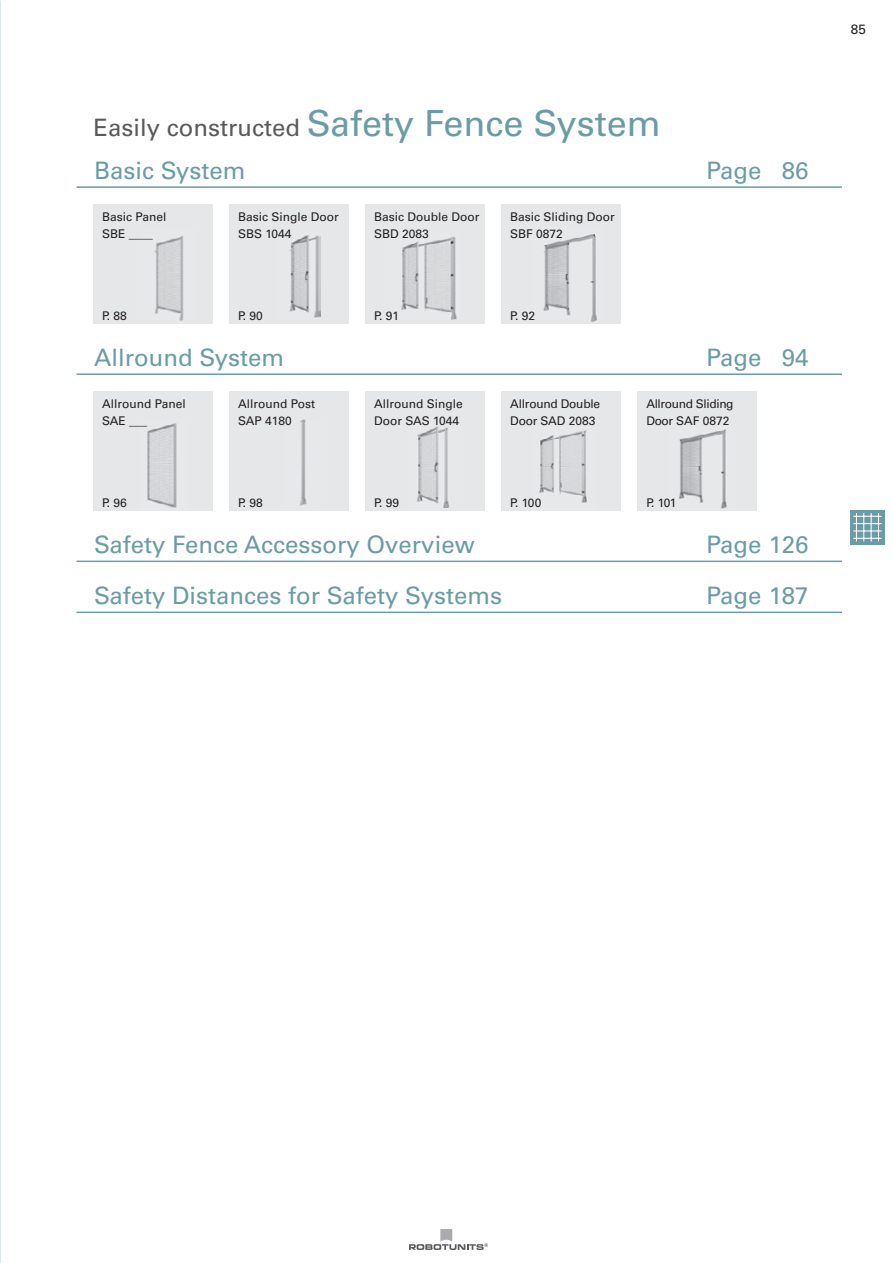
<style>
.page{position:relative;width:893px;height:1263px;background:#fff}
.page>*{position:absolute;margin:0;border:0;box-sizing:border-box;transform-origin:0 0}
.t1{font:24px "Univers LT Std";color:#6b9ca6}
.t2{font:24px/42.5px "Univers LT Std";color:#5a5a5d}
.t3{font:13.5px "Univers LT Std";color:#231f20}
.t4{font:12px/17px "Univers LT Std";color:#231f20}
.t5{font:12px/17px "Univers LT Std";letter-spacing:-.03em;color:#231f20}
.t6{font:12px/17px "Univers LT Std";letter-spacing:-.02em;color:#231f20}
.s1{font-size:36px;color:#6b9ca6}
.s2{color:#6b9ca6}
</style>
<div class="page">
<svg style="left:409px;top:1229px;width:79px;height:21px"></svg>
<img style="left:0;top:306px;width:1px;height:306px">
<img style="left:0;top:918px;width:1px;height:307px">
<div style="left:850px;top:510px;width:34px;height:34px;background:#6b9ca6"></div>
<svg style="left:853px;top:513px;width:29px;height:28px"></svg>
<div style="left:94px;top:204px;width:119px;height:119px;background:#e6e7e9"></div>
<div style="left:94px;top:391px;width:119px;height:119px;background:#e6e7e9"></div>
<div style="left:366px;top:204px;width:119px;height:119px;background:#e6e7e9"></div>
<div style="left:502px;top:391px;width:119px;height:119px;background:#e6e7e9"></div>
<div style="left:230px;top:204px;width:119px;height:119px;background:#e6e7e9"></div>
<div style="left:366px;top:391px;width:119px;height:119px;background:#e6e7e9"></div>
<div style="left:230px;top:391px;width:119px;height:119px;background:#e6e7e9"></div>
<div style="left:502px;top:204px;width:119px;height:119px;background:#e6e7e9"></div>
<div style="left:638px;top:391px;width:119px;height:119px;background:#e6e7e9"></div>
<img style="left:401px;top:236px;width:56px;height:84px">
<img style="left:539px;top:430px;width:48px;height:73px">
<img style="left:543px;top:234px;width:54px;height:88px">
<img style="left:679px;top:429px;width:48px;height:80px">
<img style="left:289px;top:235px;width:31px;height:83px">
<img style="left:417px;top:426px;width:32px;height:82px">
<img style="left:300px;top:420px;width:7px;height:86px">
<img style="left:155px;top:236px;width:29px;height:85px">
<img style="left:147px;top:423px;width:30px;height:85px">
<hr style="left:77px;top:186px;width:765px;height:2px;background:#6b9ca6">
<hr style="left:77px;top:373px;width:765px;height:2px;background:#6b9ca6">
<hr style="left:77px;top:612px;width:765px;height:1px;background:#6b9ca6">
<hr style="left:77px;top:561px;width:765px;height:1px;background:#6b9ca6">
<h1 class="t2" style="left:94px;top:106px;width:569px">Easily constructed <span class="s1">Safety Fence System<br></span><span class="s2">Basic System</span></h1>
<p class="t4" style="left:102px;top:208px;width:66px">Basic Panel<br>SBE ____</p>
<p class="t4" style="left:238px;top:208px;width:102px">Basic Single Door<br>SBS 1044</p>
<p class="t4" style="left:374px;top:208px;width:107px">Basic Double Door<br>SBD 2083</p>
<p class="t4" style="left:510px;top:208px;width:106px">Basic Sliding Door<br>SBF 0872</p>
<p class="t4" style="left:102px;top:307px;width:26px">P. 88</p>
<p class="t4" style="left:238px;top:307px;width:26px">P. 90</p>
<p class="t4" style="left:374px;top:307px;width:26px">P. 91</p>
<p class="t4" style="left:510px;top:307px;width:26px">P. 92</p>
<h1 class="t1" style="left:706px;top:156px;width:104px">Page 86</h1>
<h1 class="t1" style="left:94px;top:343px;width:192px">Allround System</h1>
<h1 class="t1" style="left:706px;top:343px;width:104px">Page 94</h1>
<p class="t4" style="left:102px;top:396px;width:85px">Allround Panel<br>SAE ___</p>
<p class="t4" style="left:238px;top:396px;width:78px">Allround Post<br>SAP 4180</p>
<p class="t4" style="left:374px;top:396px;width:90px">Allround Single<br>Door SAS 1044</p>
<p class="t6" style="left:510px;top:396px;width:91px">Allround Double<br>Door SAD 2083</p>
<p class="t5" style="left:646px;top:395px;width:89px">Allround Sliding<br>Door SAF 0872</p>
<p class="t4" style="left:102px;top:495px;width:26px">P. 96</p>
<p class="t4" style="left:238px;top:495px;width:26px">P. 98</p>
<p class="t4" style="left:374px;top:495px;width:26px">P. 99</p>
<p class="t4" style="left:510px;top:495px;width:33px">P. 100</p>
<p class="t4" style="left:646px;top:495px;width:32px">P. 101</p>
<h1 class="t1" style="left:94px;top:530px;width:382px">Safety Fence Accessory Overview</h1>
<h1 class="t1" style="left:706px;top:530px;width:104px">Page 126</h1>
<h1 class="t1" style="left:94px;top:581px;width:409px">Safety Distances for Safety Systems</h1>
<h1 class="t1" style="left:706px;top:581px;width:104px">Page 187</h1>
<p class="t3" style="left:851px;top:21px;width:17px">85</p>
</div>
